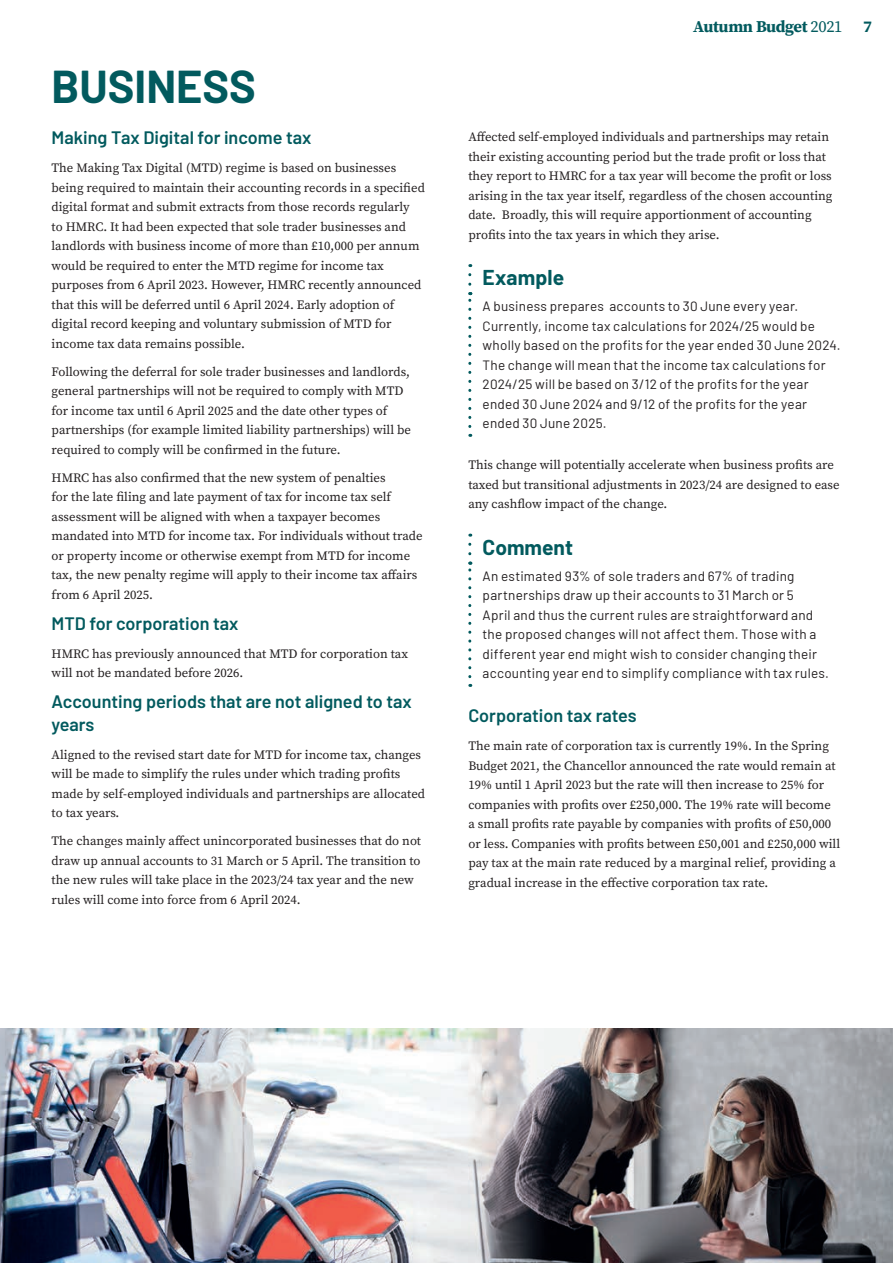
<style>
.page{position:relative;width:893px;height:1263px;background:#fff}
.page>*{position:absolute;margin:0;border:0;box-sizing:border-box;transform-origin:0 0}
.t1{font:700 45px "Barlow";color:#025a5e}
.t2{font:700 21px "Barlow";color:#025a5e}
.t3{font:600 18px/22.5px "Barlow";color:#025a5e}
.t4{font:700 16.5px "Source Serif Pro";letter-spacing:-.025em;color:#025a5e}
.t5{font:13.5px/19.5px "Barlow";letter-spacing:.015em;color:#231f20}
.t6{font:12.75px/19.5px "Source Serif Pro";color:#231f20}
.s1{font-weight:400}
</style>
<div class="page">
<img style="left:0;top:1028px;width:893px;height:235px">
<svg style="left:468px;top:264px;width:3px;height:20px"></svg>
<svg style="left:468px;top:292px;width:3px;height:134px"></svg>
<svg style="left:468px;top:534px;width:3px;height:20px"></svg>
<svg style="left:468px;top:562px;width:3px;height:115px"></svg>
<h1 class="t1" style="left:52px;top:53px;width:206px">BUSINESS</h1>
<h3 class="t3" style="left:52px;top:125px;width:261px">Making Tax Digital for income tax</h3>
<p class="t6" style="left:52px;top:158px;width:375px">The Making Tax Digital (MTD) regime is based on businesses being required to maintain their accounting records in a specified digital format and submit extracts from those records regularly<br>to HMRC. It had been expected that sole trader businesses and landlords with business income of more than £10,000 per annum would be required to enter the MTD regime for income tax purposes from 6 April 2023. However, HMRC recently announced that this will be deferred until 6 April 2024. Early adoption of digital record keeping and voluntary submission of MTD for income tax data remains possible.</p>
<p class="t6" style="left:52px;top:361px;width:361px">Following the deferral for sole trader businesses and landlords, general partnerships will not be required to comply with MTD for income tax until 6 April 2025 and the date other types of partnerships (for example limited liability partnerships) will be required to comply will be confirmed in the future.</p>
<p class="t6" style="left:52px;top:467px;width:372px">HMRC has also confirmed that the new system of penalties<br>for the late filing and late payment of tax for income tax self assessment will be aligned with when a taxpayer becomes mandated into MTD for income tax. For individuals without trade or property income or otherwise exempt from MTD for income tax, the new penalty regime will apply to their income tax affairs from 6 April 2025.</p>
<h3 class="t3" style="left:52px;top:610px;width:188px">MTD for corporation tax</h3>
<p class="t6" style="left:52px;top:644px;width:358px">HMRC has previously announced that MTD for corporation tax will not be mandated before 2026.</p>
<h3 class="t3" style="left:52px;top:689px;width:362px">Accounting periods that are not aligned to tax years</h3>
<p class="t6" style="left:52px;top:745px;width:375px">Aligned to the revised start date for MTD for income tax, changes will be made to simplify the rules under which trading profits made by self-employed individuals and partnerships are allocated to tax years.</p>
<p class="t6" style="left:52px;top:831px;width:371px">The changes mainly affect unincorporated businesses that do not draw up annual accounts to 31 March or 5 April. The transition to the new rules will take place in the 2023/24 tax year and the new rules will come into force from 6 April 2024.</p>
<p class="t4" style="left:693px;top:15px;width:180px">Autumn Budget <span class="s1">2021</span> 7</p>
<p class="t6" style="left:468px;top:127px;width:366px">Affected self-employed individuals and partnerships may retain their existing accounting period but the trade profit or loss that they report to HMRC for a tax year will become the profit or loss arising in the tax year itself, regardless of the chosen accounting date. Broadly, this will require apportionment of accounting profits into the tax years in which they arise.</p>
<h2 class="t2" style="left:483px;top:262px;width:83px">Example</h2>
<p class="t5" style="left:483px;top:296px;width:360px">A business prepares accounts to 30 June every year.<br>Currently, income tax calculations for 2024/25 would be wholly based on the profits for the year ended 30 June 2024.<br>The change will mean that the income tax calculations for 2024/25 will be based on 3/12 of the profits for the year ended 30 June 2024 and 9/12 of the profits for the year ended 30 June 2025.</p>
<p class="t6" style="left:468px;top:455px;width:373px">This change will potentially accelerate when business profits are taxed but transitional adjustments in 2023/24 are designed to ease any cashflow impact of the change.</p>
<h2 class="t2" style="left:483px;top:531px;width:92px">Comment</h2>
<p class="t5" style="left:483px;top:565px;width:348px">An estimated 93% of sole traders and 67% of trading partnerships draw up their accounts to 31 March or 5<br>April and thus the current rules are straightforward and the proposed changes will not affect them. Those with a different year end might wish to consider changing their accounting year end to simplify compliance with tax rules.</p>
<h3 class="t3" style="left:468px;top:703px;width:170px">Corporation tax rates</h3>
<p class="t6" style="left:468px;top:736px;width:373px">The main rate of corporation tax is currently 19%. In the Spring Budget 2021, the Chancellor announced the rate would remain at 19% until 1 April 2023 but the rate will then increase to 25% for companies with profits over £250,000. The 19% rate will become a small profits rate payable by companies with profits of £50,000 or less. Companies with profits between £50,001 and £250,000 will pay tax at the main rate reduced by a marginal relief, providing a gradual increase in the effective corporation tax rate.</p>
</div>
